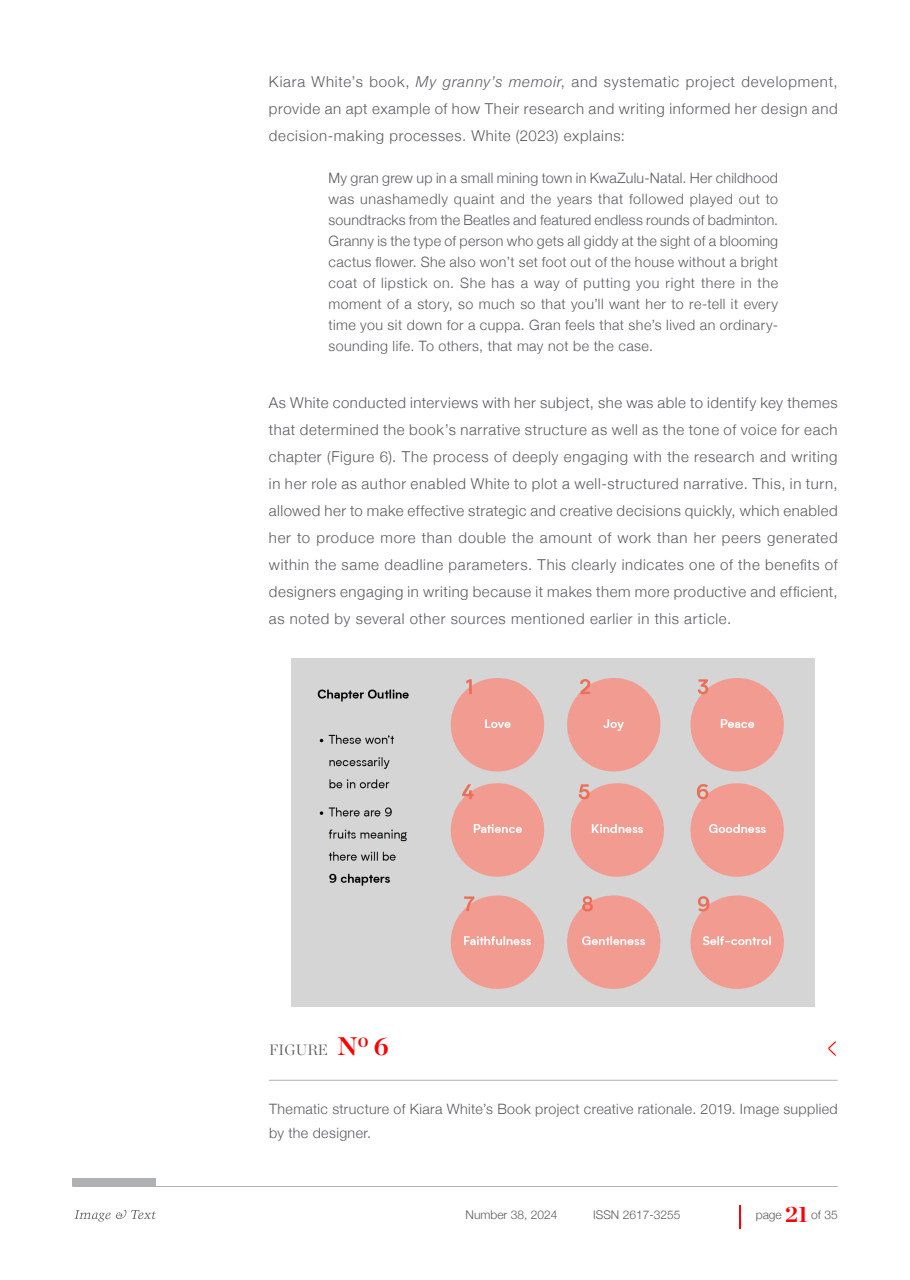
<style>
.page{position:relative;width:910px;height:1280px;background:#fff}
.page>*{position:absolute;margin:0;border:0;box-sizing:border-box;transform-origin:0 0}
.Body{font:300 15px/27px "Helvetica Neue";letter-spacing:.045em;color:#5a5b5e;text-align:justify}
.Figure_caption_header{font:300 15px "Chronicle Display";letter-spacing:.01em;color:#5a5b5e}
.indented_quote{font:300 14.25px/21px "Helvetica Neue";letter-spacing:.03em;color:#5a5b5e;text-align:justify}
.FIGURE_CAPTION_NEW{font:300 14.25px/24px "Helvetica Neue";letter-spacing:.025em;color:#5a5b5e}
.t1{font:300 12px "Helvetica Neue";color:#5a5b5e}
.s1{font-style:italic}
.s2{font-weight:700;font-size:25.5px;color:#f00}
.s3{font-family:"Chronicle Display";font-weight:700;font-size:22.5px;color:#f00}
</style>
<div class="page">
<svg style="left:740px;top:1205px;width:1px;height:24px"></svg>
<hr style="left:72px;top:1186px;width:766px;height:1px;background:#aeb0b3">
<svg style="left:74px;top:1210px;width:82px;height:11px"></svg>
<div style="left:72px;top:1179px;width:84px;height:7px;background:#aeb0b3"></div>
<img style="left:292px;top:658px;width:523px;height:348px">
<hr style="left:269px;top:1080px;width:569px;height:1px;background:#aeb0b3">
<svg style="left:828px;top:1041px;width:8px;height:15px"></svg>
<p class="Body" style="left:269px;top:67px;width:570px">Kiara White’s book, <span class="s1">My granny’s memoir</span>, and systematic project development, provide an apt example of how Their research and writing informed her design and decision-making processes. White (2023) explains:</p>
<p class="indented_quote" style="left:328px;top:166px;width:451px">My gran grew up in a small mining town in KwaZulu-Natal. Her childhood was unashamedly quaint and the years that followed played out to soundtracks from the Beatles and featured endless rounds of badminton.<br>Granny is the type of person who gets all giddy at the sight of a blooming cactus flower. She also won’t set foot out of the house without a bright coat of lipstick on. She has a way of putting you right there in the moment of a story, so much so that you’ll want her to re-tell it every time you sit down for a cuppa. Gran feels that she’s lived an ordinary&shy;sounding life. To others, that may not be the case.</p>
<p class="Body" style="left:269px;top:388px;width:570px">As White conducted interviews with her subject, she was able to identify key themes that determined the book’s narrative structure as well as the tone of voice for each chapter (Figure 6). The process of deeply engaging with the research and writing in her role as author enabled White to plot a well-structured narrative. This, in turn, allowed her to make effective strategic and creative decisions quickly, which enabled her to produce more than double the amount of work than her peers generated within the same deadline parameters. This clearly indicates one of the benefits of designers engaging in writing because it makes them more productive and efficient, as noted by several other sources mentioned earlier in this article.</p>
<p class="Figure_caption_header" style="left:269px;top:1039px;width:121px">FIGURE <span class="s2">N</span><sup>o</sup> <span class="s2">6</span></p>
<p class="FIGURE_CAPTION_NEW" style="left:269px;top:1096px;width:570px">Thematic structure of Kiara White’s Book project creative rationale. 2019. Image supplied by the designer.</p>
<p class="t1" style="left:466px;top:1205px;width:93px">Number 38, 2024</p>
<p class="t1" style="left:593px;top:1205px;width:89px">ISSN 2617-3255</p>
<p class="t1" style="left:756px;top:1205px;width:83px">page <span class="s3">21</span> of 35</p>
</div>
